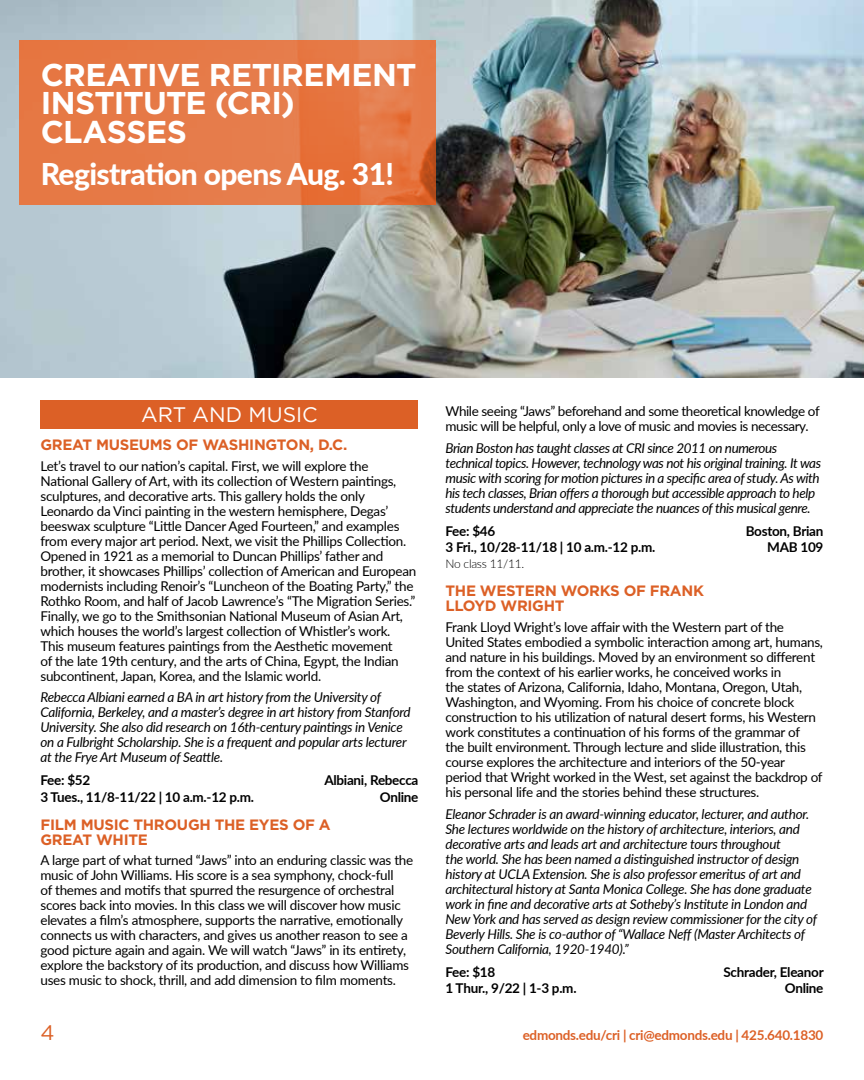
<style>
.page{position:relative;width:864px;height:1080px;background:#fff}
.page>*{position:absolute;margin:0;border:0;box-sizing:border-box;transform-origin:0 0}
.t1{font:700 31.5px/28.5px "Gotham";letter-spacing:-.02em;color:#fff}
.t2{font:800 30px "Lato";letter-spacing:-.02em;color:#fff}
.t3{font:21px "Gotham";color:#fff}
.t4{font:21px "Gotham";color:#dc6026}
.t5{font:700 15px/15px "Gotham";letter-spacing:-.02em;color:#dc6026}
.t6{font:13.5px/15px "Lato";letter-spacing:-.02em;color:#000}
.t7{font:italic 13.5px/15px "Lato";letter-spacing:-.02em;color:#000}
.t8{font:700 13.5px "Lato";letter-spacing:-.02em;color:#000}
.t9{font:700 13.5px "Lato";letter-spacing:-.02em;color:#dc6026}
.t10{font:300 12px "Lato";letter-spacing:-.02em;color:#000}
</style>
<div class="page">
<div style="left:40px;top:400px;width:378px;height:29px;background:#dc6026"></div>
<img style="left:0;top:0;width:864px;height:378px">
<svg style="left:19px;top:40px;width:417px;height:165px;background:#e57845"></svg>
<h1 class="t1" style="left:41px;top:60px;width:377px">CREATIVE RETIREMENT<br>INSTITUTE (CRI)<br>CLASSES</h1>
<h2 class="t2" style="left:41px;top:151px;width:355px">Registration opens Aug. 31!</h2>
<h3 class="t3" style="left:141px;top:401px;width:178px">ART AND MUSIC</h3>
<p class="t5" style="left:40px;top:437px;width:308px">GREAT MUSEUMS OF WASHINGTON, D.C.</p>
<p class="t6" style="left:40px;top:458px;width:377px">Let’s travel to our nation’s capital. First, we will explore the National Gallery of Art, with its collection of Western paintings, sculptures, and decorative arts. This gallery holds the only Leonardo da Vinci painting in the western hemisphere, Degas’ beeswax sculpture “Little Dancer Aged Fourteen,” and examples from every major art period. Next, we visit the Phillips Collection.<br>Opened in 1921 as a memorial to Duncan Phillips’ father and brother, it showcases Phillips’ collection of American and European modernists including Renoir’s “Luncheon of the Boating Party,” the Rothko Room, and half of Jacob Lawrence’s “The Migration Series.” Finally, we go to the Smithsonian National Museum of Asian Art, which houses the world’s largest collection of Whistler’s work.<br>This museum features paintings from the Aesthetic movement<br>of the late 19th century, and the arts of China, Egypt, the Indian subcontinent, Japan, Korea, and the Islamic world.</p>
<p class="t7" style="left:40px;top:689px;width:372px">Rebecca Albiani earned a BA in art history from the University of California, Berkeley, and a master’s degree in art history from Stanford University. She also did research on 16th-century paintings in Venice on a Fulbright Scholarship. She is a frequent and popular arts lecturer at the Frye Art Museum of Seattle.</p>
<p class="t8" style="left:40px;top:771px;width:51px">Fee: $52</p>
<p class="t8" style="left:324px;top:771px;width:96px">Albiani, Rebecca</p>
<p class="t8" style="left:40px;top:787px;width:215px">3 Tues., 11/8-11/22 | 10 a.m.-12 p.m.</p>
<p class="t8" style="left:380px;top:787px;width:40px">Online</p>
<p class="t5" style="left:40px;top:817px;width:292px">FILM MUSIC THROUGH THE EYES OF A<br>GREAT WHITE</p>
<p class="t6" style="left:40px;top:853px;width:374px">A large part of what turned “Jaws” into an enduring classic was the music of John Williams. His score is a sea symphony, chock-full<br>of themes and motifs that spurred the resurgence of orchestral scores back into movies. In this class we will discover how music elevates a film’s atmosphere, supports the narrative, emotionally connects us with characters, and gives us another reason to see a good picture again and again. We will watch “Jaws” in its entirety, explore the backstory of its production, and discuss how Williams uses music to shock, thrill, and add dimension to film moments.</p>
<p class="t6" style="left:446px;top:403px;width:376px">While seeing “Jaws” beforehand and some theoretical knowledge of music will be helpful, only a love of music and movies is necessary.</p>
<p class="t7" style="left:446px;top:440px;width:377px">Brian Boston has taught classes at CRI since 2011 on numerous technical topics. However, technology was not his original training. It was music with scoring for motion pictures in a specific area of study. As with his tech classes, Brian offers a thorough but accessible approach to help students understand and appreciate the nuances of this musical genre.</p>
<p class="t8" style="left:446px;top:521px;width:51px">Fee: $46</p>
<p class="t8" style="left:746px;top:521px;width:79px">Boston, Brian</p>
<p class="t8" style="left:446px;top:537px;width:211px">3 Fri., 10/28-11/18 | 10 a.m.-12 p.m.</p>
<p class="t8" style="left:767px;top:537px;width:58px">MAB 109</p>
<p class="t10" style="left:446px;top:555px;width:80px">No class 11/11.</p>
<p class="t5" style="left:446px;top:584px;width:260px">THE WESTERN WORKS OF FRANK<br>LLOYD WRIGHT</p>
<p class="t6" style="left:446px;top:619px;width:379px">Frank Lloyd Wright’s love affair with the Western part of the United States embodied a symbolic interaction among art, humans, and nature in his buildings. Moved by an environment so different from the context of his earlier works, he conceived works in<br>the states of Arizona, California, Idaho, Montana, Oregon, Utah, Washington, and Wyoming. From his choice of concrete block construction to his utilization of natural desert forms, his Western work constitutes a continuation of his forms of the grammar of<br>the built environment. Through lecture and slide illustration, this course explores the architecture and interiors of the 50-year period that Wright worked in the West, set against the backdrop of his personal life and the stories behind these structures.</p>
<p class="t7" style="left:446px;top:806px;width:373px">Eleanor Schrader is an award-winning educator, lecturer, and author.<br>She lectures worldwide on the history of architecture, interiors, and decorative arts and leads art and architecture tours throughout<br>the world. She has been named a distinguished instructor of design history at UCLA Extension. She is also professor emeritus of art and architectural history at Santa Monica College. She has done graduate work in fine and decorative arts at Sotheby’s Institute in London and New York and has served as design review commissioner for the city of Beverly Hills. She is co-author of “Wallace Neff (Master Architects of Southern California, 1920-1940).”</p>
<p class="t8" style="left:446px;top:962px;width:51px">Fee: $18</p>
<p class="t8" style="left:723px;top:962px;width:102px">Schrader, Eleanor</p>
<p class="t8" style="left:446px;top:978px;width:133px">1 Thur., 9/22 | 1-3 p.m.</p>
<p class="t8" style="left:785px;top:978px;width:40px">Online</p>
<h3 class="t4" style="left:40px;top:1019px;width:16px">4</h3>
<p class="t9" style="left:523px;top:1025px;width:302px">edmonds.edu/cri | cri@edmonds.edu | 425.640.1830</p>
</div>
